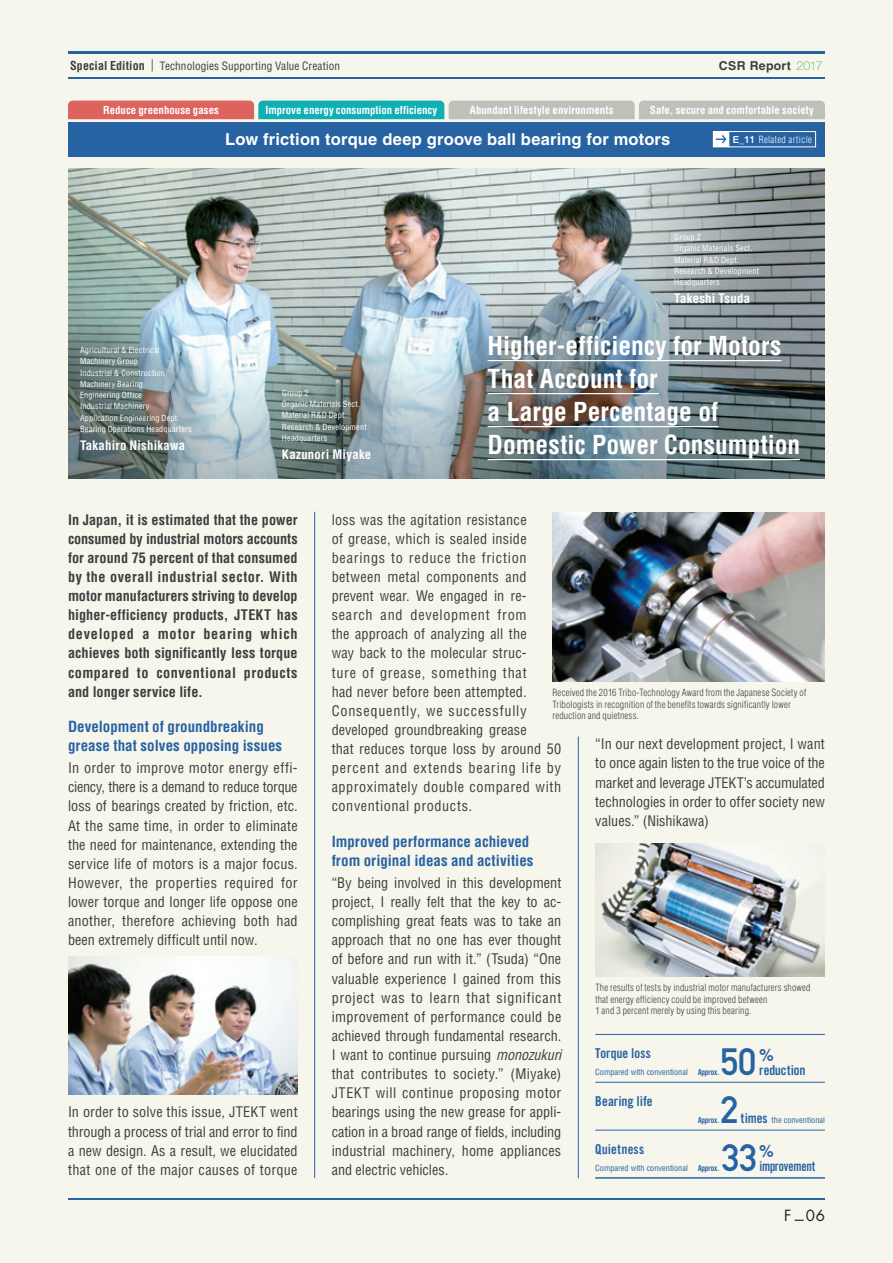
<style>
.page{position:relative;width:893px;height:1263px;background:#f7f6ed}
.page>*{position:absolute;margin:0;border:0;box-sizing:border-box;transform-origin:0 0}
.t1{font:37.5px "DIN Mittelschrift Alternate";color:#2762a2}
.t2{font:700 condensed 25.5px/33px "Helvetica";color:#fff}
.t3{font:700 16.5px "Helvetica";letter-spacing:.01em;color:#fff}
.t4{font:16.5px "Commerce Black SSK";color:#2762a2}
.t5{font:700 condensed 15px/19.2px "Helvetica";color:#2762a2}
.t6{font:15px "Futura";color:#231f20}
.t7{font:condensed 14.25px/19px "Helvetica";letter-spacing:.015em;color:#3e3e3f;text-align:justify}
.t8{font:700 condensed 14.25px/19px "Helvetica";letter-spacing:.03em;color:#3e3e3f;text-align:justify}
.t9{font:13.5px "Commerce Black Cond SSK";letter-spacing:.005em;color:#2762a2}
.t10{font:13.5px "Commerce Black Cond SSK";letter-spacing:-.015em;color:#2762a2;scale:.9 1}
.t11{font:700 condensed 12.75px "Helvetica";letter-spacing:.02em;color:#fff}
.t12{font:700 12.3px "Helvetica";letter-spacing:.03em;color:#3e3e3f}
.t13{font:condensed 11.25px "Helvetica";letter-spacing:.01em;color:#3e3e3f}
.t14{font:700 condensed 10.8px "Helvetica";letter-spacing:.005em;color:#fff}
.t15{font:300 condensed 9.75px/11.2px "Helvetica";letter-spacing:.02em;color:#3e3e3f}
.t16{font:300 condensed 9.75px "Helvetica";letter-spacing:.045em;color:#fff}
.t17{font:condensed 8.25px/11.2px "Helvetica";letter-spacing:.02em;color:#fff}
.t18{font:condensed 8.25px "Helvetica";color:#2762a2}
.t19{font:8.25px "Commerce Black Cond SSK";letter-spacing:-.01em;color:#2762a2}
.s1{font-weight:700;font-size:12px}
.s2{font-family:"Koburina Go Std N W6";font-stretch:normal;font-size:12.75px}
.s3{font-family:"Helvetica Neue";font-weight:100;color:#3ab54a}
.s4{font-family:"Midashi Go Pro MB31";font-weight:400;font-stretch:normal;font-size:9.45px}
.s5{font-style:italic}
.s6{font-family:"Commerce Black Cond SSK";font-stretch:normal;font-size:13.5px}
</style>
<div class="page">
<img style="left:68px;top:168px;width:757px;height:310px">
<img style="left:68px;top:957px;width:230px;height:137px">
<img style="left:553px;top:512px;width:272px;height:169px">
<img style="left:595px;top:844px;width:230px;height:132px">
<hr style="left:595px;top:1082px;width:230px;height:1px;background:#2762a2">
<hr style="left:595px;top:1130px;width:230px;height:1px;background:#2762a2">
<hr style="left:595px;top:1034px;width:230px;height:1px;background:#2762a2">
<hr style="left:595px;top:1177px;width:230px;height:1px;background:#2762a2">
<hr style="left:68px;top:51px;width:757px;height:2px;background:#2762a2">
<hr style="left:68px;top:78px;width:757px;height:1px;background:#2762a2">
<hr style="left:68px;top:1198px;width:757px;height:1px;background:#2762a2">
<div style="left:68px;top:122px;width:757px;height:34px;background:#2762a2"></div>
<hr style="left:578px;top:737px;width:1px;height:441px;background:#2762a2">
<hr style="left:314px;top:512px;width:1px;height:666px;background:#2762a2">
<svg style="left:68px;top:101px;width:757px;height:18px;background:#9ca6a3"></svg>
<svg style="left:715px;top:133px;width:1px;height:12px"></svg>
<div style="left:713px;top:131px;width:16px;height:16px;border:1px solid #fff"></div>
<div style="left:728px;top:131px;width:88px;height:16px;border:1px solid #fff"></div>
<svg style="left:716px;top:133px;width:11px;height:12px"></svg>
<hr style="left:488px;top:360px;width:293px;height:1px;background:#fff">
<hr style="left:488px;top:393px;width:171px;height:1px;background:#fff">
<hr style="left:488px;top:426px;width:231px;height:1px;background:#fff">
<hr style="left:488px;top:459px;width:312px;height:1px;background:#fff">
<p class="t13" style="left:70px;top:59px;width:271px"><span class="s1">Special Edition</span> <span class="s2">|</span> Technologies Supporting Value Creation</p>
<p class="t12" style="left:719px;top:58px;width:105px">CSR Report <span class="s3">2017</span></p>
<p class="t14" style="left:103px;top:103px;width:117px">Reduce greenhouse gases</p>
<p class="t14" style="left:265px;top:103px;width:173px">Improve energy consumption efficiency</p>
<p class="t14" style="left:470px;top:103px;width:145px">Abundant lifestyle environments</p>
<p class="t14" style="left:650px;top:103px;width:166px">Safe, secure and comfortable society</p>
<p class="t16" style="left:733px;top:133px;width:81px"><span class="s4">E_11</span> Related article</p>
<p class="t3" style="left:225px;top:129px;width:447px">Low friction torque deep groove ball bearing for motors</p>
<p class="t17" style="left:80px;top:344px;width:113px">Agricultural &amp; Electrical<br>Machinery Group<br>Industrial &amp; Construction<br>Machinery Bearing<br>Engineering Office<br>Industrial Machinery<br>Application Engineering Dept.<br>Bearing Operations Headquarters</p>
<p class="t11" style="left:80px;top:437px;width:107px">Takahiro Nishikawa</p>
<p class="t17" style="left:282px;top:387px;width:86px">Group 2<br>Organic Materials Sect.<br>Material R&amp;D Dept.<br>Research &amp; Development<br>Headquarters</p>
<p class="t11" style="left:282px;top:446px;width:91px">Kazunori Miyake</p>
<p class="t17" style="left:674px;top:231px;width:86px">Group 2<br>Organic Materials Sect.<br>Material R&amp;D Dept.<br>Research &amp; Development<br>Headquarters</p>
<p class="t11" style="left:674px;top:291px;width:77px">Takeshi Tsuda</p>
<h2 class="t2" style="left:488px;top:329px;width:314px">Higher-efficiency for Motors<br>That Account for<br>a Large Percentage of<br>Domestic Power Consumption</h2>
<p class="t8" style="left:68px;top:510px;width:231px">In Japan, it is estimated that the power consumed by industrial motors accounts for around 75 percent of that consumed by the overall industrial sector. With motor manufacturers striving to develop higher-efficiency products, JTEKT has developed a motor bearing which achieves both significantly less torque compared to conventional products and longer service life.</p>
<p class="t5" style="left:68px;top:717px;width:216px">Development of groundbreaking grease that solves opposing issues</p>
<p class="t7" style="left:68px;top:758px;width:231px">In order to improve motor energy effi&shy;ciency, there is a demand to reduce torque loss of bearings created by friction, etc.<br>At the same time, in order to eliminate the need for maintenance, extending the service life of motors is a major focus.<br>However, the properties required for lower torque and longer life oppose one another, therefore achieving both had been extremely difficult until now.</p>
<p class="t7" style="left:68px;top:1102px;width:231px">In order to solve this issue, JTEKT went through a process of trial and error to find a new design. As a result, we elucidated that one of the major causes of torque</p>
<p class="t7" style="left:332px;top:509px;width:231px;text-align:left">loss was the agitation resistance<br>of grease, which is sealed inside bearings to reduce the friction between metal components and prevent wear. We engaged in re&shy;search and development from<br>the approach of analyzing all the<br>way back to the molecular struc-<br>ture of grease, something that<br>had never before been attempted.<br>Consequently, we successfully developed groundbreaking grease<br>that reduces torque loss by around 50 percent and extends bearing life by approximately double compared with conventional products.</p>
<p class="t5" style="left:332px;top:831px;width:203px">Improved performance achieved from original ideas and activities</p>
<p class="t7" style="left:332px;top:873px;width:231px">“By being involved in this development project, I really felt that the key to ac&shy;complishing great feats was to take an approach that no one has ever thought of before and run with it.” (Tsuda) “One valuable experience I gained from this project was to learn that significant improvement of performance could be achieved through fundamental research.<br>I want to continue pursuing <span class="s5">monozukuri </span>that contributes to society.” (Miyake)<br>JTEKT will continue proposing motor bearings using the new grease for appli&shy;cation in a broad range of fields, including industrial machinery, home appliances and electric vehicles.</p>
<p class="t15" style="left:553px;top:687px;width:255px">Received the 2016 Tribo-Technology Award from the Japanese Society of<br>Tribologists in recognition of the benefits towards significantly lower reduction and quietness.</p>
<p class="t7" style="left:595px;top:734px;width:231px">“In our next development project, I want to once again listen to the true voice of the market and leverage JTEKT’s accumulated technologies in order to offer society new values.” (Nishikawa)</p>
<p class="t15" style="left:595px;top:982px;width:217px">The results of tests by industrial motor manufacturers showed that energy efficiency could be improved between<br>1 and 3 percent merely by using this bearing.</p>
<p class="t9" style="left:595px;top:1045px;width:57px">Torque loss</p>
<h1 class="t1" style="left:720px;top:1040px;width:37px">50</h1>
<p class="t4" style="left:759px;top:1045px;width:16px">%</p>
<p class="t9" style="left:759px;top:1062px;width:48px">reduction</p>
<p class="t18" style="left:595px;top:1067px;width:94px">Compared with conventional</p>
<p class="t19" style="left:698px;top:1067px;width:23px">Approx.</p>
<p class="t9" style="left:595px;top:1093px;width:59px">Bearing life</p>
<h1 class="t1" style="left:721px;top:1088px;width:19px">2</h1>
<p class="t18" style="left:740px;top:1115px;width:86px"><span class="s6">times</span> the conventional</p>
<p class="t19" style="left:698px;top:1115px;width:23px">Approx.</p>
<p class="t9" style="left:595px;top:1141px;width:50px">Quietness</p>
<h1 class="t1" style="left:722px;top:1136px;width:37px">33</h1>
<p class="t4" style="left:759px;top:1141px;width:16px">%</p>
<p class="t10" style="left:759px;top:1158px;width:64px">improvement</p>
<p class="t18" style="left:595px;top:1162px;width:94px">Compared with conventional</p>
<p class="t19" style="left:698px;top:1163px;width:23px">Approx.</p>
<p class="t6" style="left:784px;top:1205px;width:42px">F_06</p>
</div>
